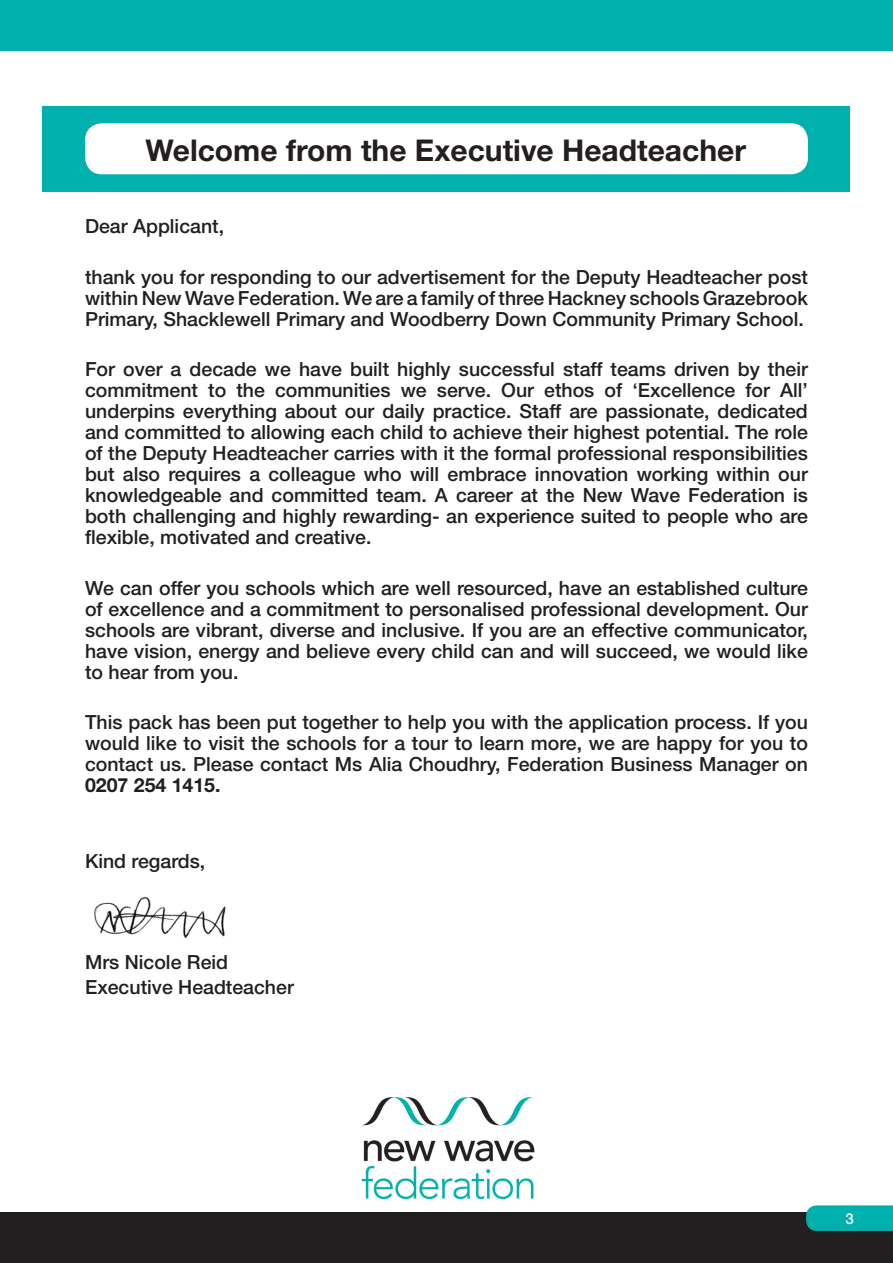
<style>
.page{position:relative;width:893px;height:1263px;background:#fff}
.page>*{position:absolute;margin:0;border:0;box-sizing:border-box;transform-origin:0 0}
.t1{font:700 30px "Helvetica Neue";color:#231f20}
.Main1{font:500 19.5px/21px "Helvetica Neue";color:#231f20;text-align:justify}
.t2{font:500 15px "Helvetica Neue";color:#fff}
.s1{font-weight:700}
</style>
<div class="page">
<div style="left:0;top:1212px;width:893px;height:51px;background:#231f20"></div>
<svg style="left:806px;top:1205px;width:87px;height:26px;background:#06afac"></svg>
<div style="left:0;top:0;width:893px;height:51px;background:#00b0ad"></div>
<div style="left:43px;top:106px;width:807px;height:85px;background:#00b0ad"></div>
<img style="left:94px;top:897px;width:132px;height:41px">
<div style="left:85px;top:123px;width:723px;height:51px;background:#fff;border-radius:17px"></div>
<img style="left:362px;top:1097px;width:173px;height:103px">
<p class="t1" style="left:146px;top:131px;width:602px">Welcome from the Executive Headteacher</p>
<p class="Main1" style="left:85px;top:216px;width:141px">Dear Applicant,</p>
<p class="Main1" style="left:85px;top:266px;width:724px">thank you for responding to our advertisement for the Deputy Headteacher post within New Wave Federation. We are a family of three Hackney schools Grazebrook Primary, Shacklewell Primary and Woodberry Down Community Primary School.</p>
<p class="Main1" style="left:85px;top:359px;width:724px">For over a decade we have built highly successful staff teams driven by their commitment to the communities we serve. Our ethos of ‘Excellence for All’ underpins everything about our daily practice. Staff are passionate, dedicated and committed to allowing each child to achieve their highest potential. The role of the Deputy Headteacher carries with it the formal professional responsibilities but also requires a colleague who will embrace innovation working within our knowledgeable and committed team. A career at the New Wave Federation is both challenging and highly rewarding- an experience suited to people who are flexible, motivated and creative.</p>
<p class="Main1" style="left:85px;top:577px;width:724px">We can offer you schools which are well resourced, have an established culture of excellence and a commitment to personalised professional development. Our schools are vibrant, diverse and inclusive. If you are an effective communicator, have vision, energy and believe every child can and will succeed, we would like to hear from you.</p>
<p class="Main1" style="left:85px;top:712px;width:724px">This pack has been put together to help you with the application process. If you would like to visit the schools for a tour to learn more, we are happy for you to contact us. Please contact Ms Alia Choudhry, Federation Business Manager on <span class="s1">0207 254 1415.</span></p>
<p class="Main1" style="left:85px;top:850px;width:122px">Kind regards,</p>
<p class="Main1" style="left:85px;top:951px;width:145px">Mrs Nicole Reid</p>
<p class="Main1" style="left:85px;top:977px;width:210px">Executive Headteacher</p>
<p class="t2" style="left:845px;top:1209px;width:10px">3</p>
</div>
